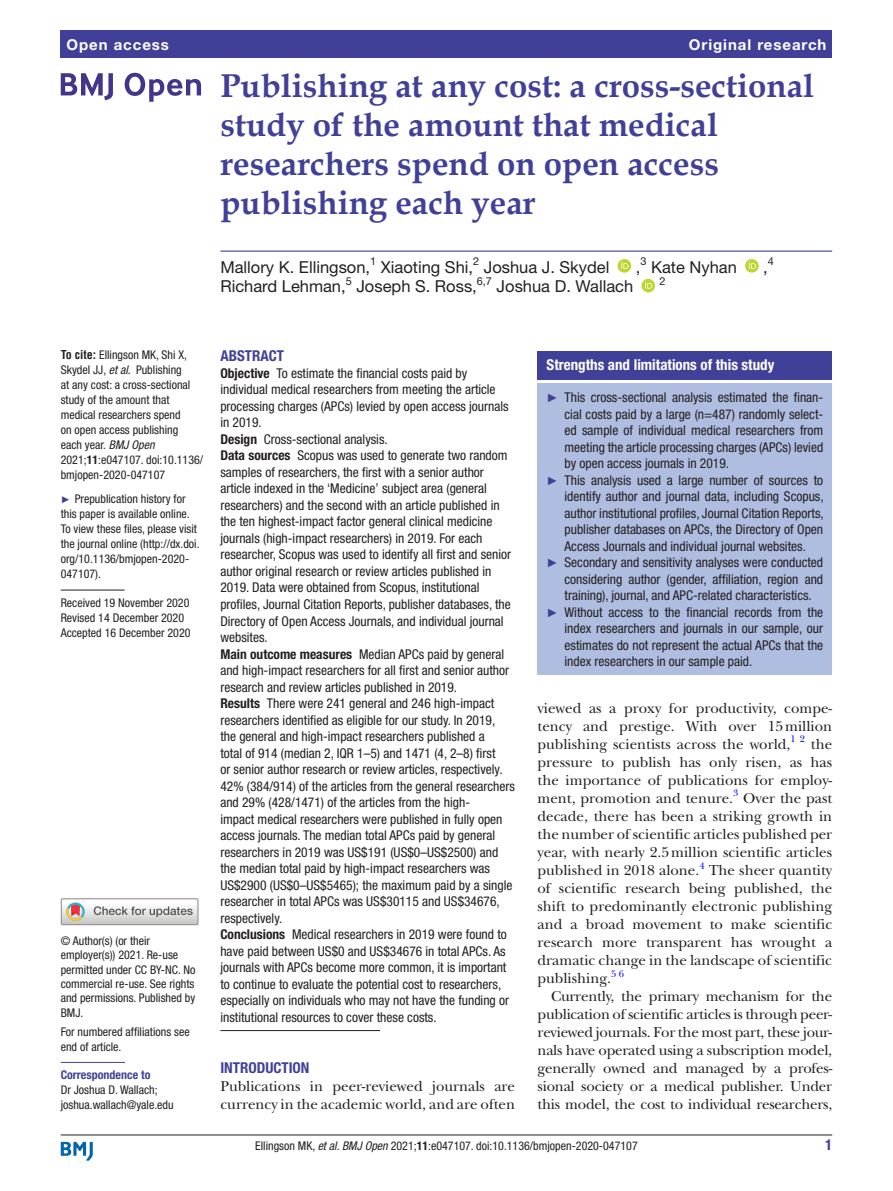
<style>
.page{position:relative;width:893px;height:1191px;background:#fff}
.page>*{position:absolute;margin:0;border:0;box-sizing:border-box;transform-origin:0 0}
.t1{font:700 33px/39px "Book Antiqua";color:#414099}
.t2{font:16.5px "Helvetica Neue LT Std";color:#231f20}
.t3{font:15px/18px "New Baskerville";color:#231f20;text-align:justify}
.t4{font:700 condensed 15px "Helvetica Neue LT Std";color:#fff}
.t5{font:700 15px "Helvetica Neue LT Std";letter-spacing:.065em;color:#fff}
.t6{font:700 condensed 15px "Helvetica Neue LT Std";color:#414099}
.t7{font:condensed 13.5px/16.5px "Helvetica Neue LT Std";color:#231f20}
.t8{font:condensed 12px/15px "Helvetica Neue LT Std";color:#231f20}
.t9{font:700 condensed 12px "Helvetica Neue LT Std";color:#414099}
.t10{font:10.95px "Helvetica Neue LT Std";color:#231f20}
.t11{font:9.9px "New Baskerville";color:#00f}
.s1{font-family:"Helvetica LT Std";font-weight:700}
.s2{font-style:italic}
.s3{font-weight:700}
.s4{font-family:"Arial";font-stretch:normal;font-size:9.75px;color:#414099}
.s5{font-family:"Arial";font-stretch:normal;font-size:12px;color:#414099}
</style>
<div class="page">
<hr style="left:61px;top:1134px;width:771px;height:1px;background:#231f20">
<svg style="left:61px;top:1141px;width:32px;height:19px"></svg>
<div style="left:61px;top:31px;width:771px;height:27px;background:#414099"></div>
<hr style="left:220px;top:250px;width:612px;height:2px;background:#414099">
<svg style="left:618px;top:259px;width:13px;height:14px"></svg>
<svg style="left:745px;top:259px;width:14px;height:14px"></svg>
<svg style="left:641px;top:279px;width:14px;height:13px"></svg>
<hr style="left:61px;top:589px;width:64px;height:1px;background:#231f20">
<hr style="left:61px;top:1062px;width:64px;height:1px;background:#414099">
<svg style="left:61px;top:73px;width:52px;height:27px"></svg>
<svg style="left:125px;top:73px;width:76px;height:29px"></svg>
<div style="left:61px;top:898px;width:138px;height:27px;border:1px solid #969090"></div>
<svg style="left:61px;top:898px;width:137px;height:26px"></svg>
<hr style="left:220px;top:1030px;width:160px;height:1px;background:#231f20">
<div style="left:538px;top:351px;width:294px;height:28px;background:#414099"></div>
<div style="left:538px;top:383px;width:294px;height:292px;background:#afbde1"></div>
<p class="t5" style="left:66px;top:35px;width:104px">Open access</p>
<p class="t5" style="left:689px;top:35px;width:139px">Original research</p>
<h1 class="t1" style="left:220px;top:66px;width:595px">Publishing at any cost: a cross-sectional study of the amount that medical researchers spend on open access publishing each year</h1>
<p class="t2" style="left:220px;top:257px;width:151px">Mallory K. Ellingson,</p>
<p class="t10" style="left:370px;top:255px;width:8px">1</p>
<p class="t2" style="left:381px;top:257px;width:94px">Xiaoting Shi,</p>
<p class="t10" style="left:473px;top:255px;width:8px">2</p>
<p class="t2" style="left:484px;top:257px;width:127px">Joshua J. Skydel</p>
<p class="t2" style="left:636px;top:257px;width:6px">,</p>
<p class="t10" style="left:640px;top:255px;width:8px">3</p>
<p class="t2" style="left:651px;top:257px;width:87px">Kate Nyhan</p>
<p class="t2" style="left:763px;top:257px;width:6px">,</p>
<p class="t10" style="left:768px;top:255px;width:8px">4</p>
<p class="t2" style="left:220px;top:277px;width:127px">Richard Lehman,</p>
<p class="t10" style="left:346px;top:274px;width:8px">5</p>
<p class="t2" style="left:356px;top:277px;width:122px">Joseph S. Ross,</p>
<p class="t10" style="left:477px;top:274px;width:17px">6,7</p>
<p class="t2" style="left:497px;top:277px;width:138px">Joshua D. Wallach</p>
<p class="t10" style="left:660px;top:274px;width:8px">2</p>
<p class="t8" style="left:61px;top:347px;width:144px"><span class="s1">To cite:</span> Ellingson MK, Shi X,<br>Skydel JJ, <span class="s2">et al</span>. Publishing<br>at any cost: a cross-sectional study of the amount that medical researchers spend<br>on open access publishing<br>each year. <span class="s2">BMJ Open<br></span>2021;<span class="s3">11</span>:e047107. doi:10.1136/ bmjopen-2020-047107</p>
<p class="t8" style="left:61px;top:491px;width:140px"><span class="s4">►</span> Prepublication history for this paper is available online.<br>To view these files, please visit the journal online (http://dx.doi. org/10.1136/bmjopen-2020-<br>047107).</p>
<p class="t8" style="left:61px;top:595px;width:131px">Received 19 November 2020<br>Revised 14 December 2020<br>Accepted 16 December 2020</p>
<p class="t8" style="left:61px;top:933px;width:136px;line-height:14.4px">© Author(s) (or their employer(s)) 2021. Re-use permitted under CC BY-NC. No commercial re-use. See rights and permissions. Published by<br>BMJ.</p>
<p class="t8" style="left:61px;top:1024px;width:130px">For numbered affiliations see end of article.</p>
<p class="t9" style="left:61px;top:1067px;width:91px">Correspondence to</p>
<p class="t8" style="left:61px;top:1082px;width:114px">Dr Joshua D. Wallach; joshua.wallach@yale.edu</p>
<p class="t6" style="left:220px;top:347px;width:65px">ABSTRACT</p>
<p class="t7" style="left:220px;top:365px;width:296px"><span class="s3">Objective</span> To estimate the financial costs paid by individual medical researchers from meeting the article processing charges (APCs) levied by open access journals in 2019.<br><span class="s3">Design</span> Cross-sectional analysis.<br><span class="s3">Data sources</span> Scopus was used to generate two random samples of researchers, the first with a senior author article indexed in the ‘Medicine’ subject area (general researchers) and the second with an article published in the ten highest-impact factor general clinical medicine journals (high-impact researchers) in 2019. For each researcher, Scopus was used to identify all first and senior author original research or review articles published in 2019. Data were obtained from Scopus, institutional profiles, Journal Citation Reports, publisher databases, the Directory of Open Access Journals, and individual journal websites.<br><span class="s3">Main outcome measures</span> Median APCs paid by general and high-impact researchers for all first and senior author research and review articles published in 2019.<br><span class="s3">Results</span> There were 241 general and 246 high-impact researchers identified as eligible for our study. In 2019,<br>the general and high-impact researchers published a<br>total of 914 (median 2, IQR 1–5) and 1471 (4, 2–8) first<br>or senior author research or review articles, respectively.<br>42% (384/914) of the articles from the general researchers and 29% (428/1471) of the articles from the high-<br>impact medical researchers were published in fully open access journals. The median total APCs paid by general researchers in 2019 was US$191 (US$0–US$2500) and the median total paid by high-impact researchers was US$2900 (US$0–US$5465); the maximum paid by a single researcher in total APCs was US$30115 and US$34676, respectively.<br><span class="s3">Conclusions</span> Medical researchers in 2019 were found to have paid between US$0 and US$34676 in total APCs. As journals with APCs become more common, it is important to continue to evaluate the potential cost to researchers, especially on individuals who may not have the funding or institutional resources to cover these costs.</p>
<p class="t6" style="left:220px;top:1059px;width:91px">INTRODUCTION</p>
<p class="t3" style="left:220px;top:1077px;width:296px">Publications in peer-reviewed journals are currency in the academic world, and are often</p>
<p class="t4" style="left:547px;top:356px;width:229px">Strengths and limitations of this study</p>
<p class="t7" style="left:547px;top:389px;width:278px"><span class="s5">►</span> This cross-sectional analysis estimated the finan-</p>
<p class="t7" style="left:565px;top:405px;width:260px">cial costs paid by a large (n=487) randomly select-</p>
<p class="t7" style="left:565px;top:422px;width:260px">ed sample of individual medical researchers from</p>
<p class="t7" style="left:565px;top:438px;width:260px">meeting the article processing charges (APCs) levied</p>
<p class="t7" style="left:565px;top:455px;width:166px">by open access journals in 2019.</p>
<p class="t7" style="left:547px;top:471px;width:278px"><span class="s5">►</span> This analysis used a large number of sources to</p>
<p class="t7" style="left:565px;top:488px;width:261px">identify author and journal data, including Scopus,</p>
<p class="t7" style="left:565px;top:504px;width:261px">author institutional profiles, Journal Citation Reports,</p>
<p class="t7" style="left:565px;top:521px;width:260px">publisher databases on APCs, the Directory of Open</p>
<p class="t7" style="left:565px;top:537px;width:243px">Access Journals and individual journal websites.</p>
<p class="t7" style="left:547px;top:554px;width:278px"><span class="s5">►</span> Secondary and sensitivity analyses were conducted</p>
<p class="t7" style="left:565px;top:570px;width:260px">considering author (gender, affiliation, region and</p>
<p class="t7" style="left:565px;top:587px;width:249px">training), journal, and APC-related characteristics.</p>
<p class="t7" style="left:547px;top:603px;width:278px"><span class="s5">►</span> Without access to the financial records from the</p>
<p class="t7" style="left:565px;top:620px;width:260px">index researchers and journals in our sample, our</p>
<p class="t7" style="left:565px;top:636px;width:260px">estimates do not represent the actual APCs that the</p>
<p class="t7" style="left:565px;top:653px;width:189px">index researchers in our sample paid.</p>
<p class="t3" style="left:538px;top:699px;width:296px">viewed as a proxy for productivity, compe&shy;tency and prestige. With over 15million publishing scientists across the world,<sup>1</sup> <sup>2</sup> the pressure to publish has only risen, as has the importance of publications for employ&shy;ment, promotion and tenure.</p>
<p class="t11" style="left:733px;top:787px;width:7px">3</p>
<p class="t3" style="left:538px;top:789px;width:296px;text-indent:206px">Over the past decade, there has been a striking growth in the number of scientific articles published per year, with nearly 2.5million scientific articles published in 2018 alone.</p>
<p class="t11" style="left:699px;top:859px;width:7px">4</p>
<p class="t3" style="left:538px;top:861px;width:296px;text-indent:171px">The sheer quantity of scientific research being published, the shift to predominantly electronic publishing and a broad movement to make scientific research more transparent has wrought a dramatic change in the landscape of scientific publishing.</p>
<p class="t11" style="left:611px;top:967px;width:14px">5 6</p>
<p class="t3" style="left:538px;top:987px;width:296px;text-indent:14px">Currently, the primary mechanism for the publication of scientific articles is through peer&shy;reviewed journals. For the most part, these jour&shy;nals have operated using a subscription model, generally owned and managed by a profes&shy;sional society or a medical publisher. Under this model, the cost to individual researchers,</p>
<p class="t8" style="left:255px;top:1137px;width:384px">Ellingson MK, <span class="s2">et al</span>. <span class="s2">BMJ Open</span> 2021;<span class="s3">11</span>:e047107. doi:10.1136/bmjopen-2020-047107</p>
<p class="t6" style="left:825px;top:1135px;width:9px">1</p>
</div>
